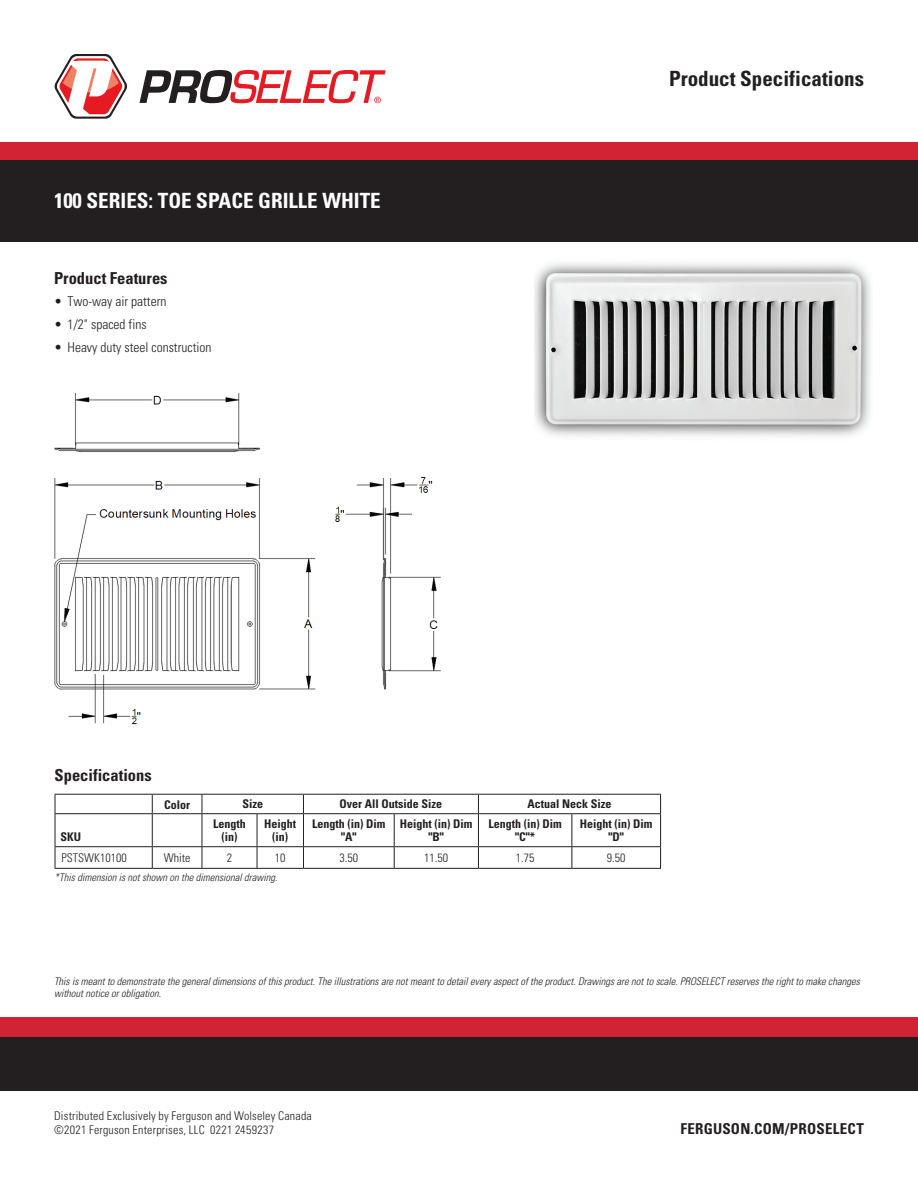
<style>
.page{position:relative;width:918px;height:1188px;background:#fff}
.page>*{position:absolute;margin:0;border:0;box-sizing:border-box;transform-origin:0 0}
.t1{font:700 condensed 21px "Univers LT Std";color:#fff}
.t2{font:700 condensed 21px "Univers LT Std";color:#231f20}
.t3{font:700 condensed 16.5px "Univers LT Std";color:#231f20}
.t4{font:700 condensed 15px "Univers LT Std";letter-spacing:.015em;color:#231f20}
.t5{font:300 condensed 13.5px "Univers LT Std";color:#231f20}
.t6{font:700 condensed 12px/13.5px "Univers LT Std";color:#231f20;text-align:center}
.t7{font:300 condensed 12px/14.4px "Univers LT Std";letter-spacing:.015em;color:#231f20}
.t8{font:italic 300 condensed 10.5px/12.6px "Univers LT Std";color:#231f20}
</style>
<div class="page">
<div style="left:0;top:1017px;width:918px;height:21px;background:#d22334"></div>
<div style="left:0;top:1037px;width:918px;height:54px;background:#231f20"></div>
<div style="left:0;top:142px;width:918px;height:20px;background:#d22334"></div>
<div style="left:0;top:160px;width:918px;height:82px;background:#231f20"></div>
<svg style="left:55px;top:54px;width:72px;height:65px"></svg>
<svg style="left:139px;top:70px;width:247px;height:33px"></svg>
<img style="left:534px;top:262px;width:337px;height:175px">
<img style="left:54px;top:393px;width:387px;height:332px">
<hr style="left:55px;top:794px;width:97px;height:1px;background:#231f20">
<svg style="left:55px;top:795px;width:1px;height:18px"></svg>
<hr style="left:152px;top:794px;width:50px;height:1px;background:#231f20">
<hr style="left:202px;top:794px;width:55px;height:1px;background:#231f20">
<hr style="left:257px;top:794px;width:46px;height:1px;background:#231f20">
<hr style="left:303px;top:794px;width:91px;height:1px;background:#231f20">
<hr style="left:394px;top:794px;width:84px;height:1px;background:#231f20">
<hr style="left:478px;top:794px;width:94px;height:1px;background:#231f20">
<hr style="left:572px;top:794px;width:89px;height:1px;background:#231f20">
<hr style="left:55px;top:813px;width:97px;height:1px;background:#231f20">
<hr style="left:55px;top:814px;width:1px;height:32px;background:#231f20">
<hr style="left:152px;top:813px;width:50px;height:1px;background:#231f20">
<hr style="left:202px;top:813px;width:55px;height:1px;background:#231f20">
<hr style="left:257px;top:813px;width:46px;height:1px;background:#231f20">
<hr style="left:303px;top:813px;width:91px;height:1px;background:#231f20">
<hr style="left:394px;top:813px;width:84px;height:1px;background:#231f20">
<hr style="left:478px;top:813px;width:94px;height:1px;background:#231f20">
<hr style="left:572px;top:813px;width:89px;height:1px;background:#231f20">
<svg style="left:152px;top:795px;width:1px;height:18px"></svg>
<svg style="left:202px;top:795px;width:1px;height:18px"></svg>
<svg style="left:303px;top:795px;width:1px;height:18px"></svg>
<svg style="left:478px;top:795px;width:1px;height:18px"></svg>
<svg style="left:660px;top:795px;width:1px;height:18px"></svg>
<hr style="left:152px;top:814px;width:1px;height:32px;background:#231f20">
<hr style="left:202px;top:814px;width:1px;height:32px;background:#231f20">
<hr style="left:257px;top:814px;width:1px;height:32px;background:#231f20">
<hr style="left:303px;top:814px;width:1px;height:32px;background:#231f20">
<hr style="left:394px;top:814px;width:1px;height:32px;background:#231f20">
<hr style="left:478px;top:814px;width:1px;height:32px;background:#231f20">
<hr style="left:571px;top:814px;width:1px;height:32px;background:#231f20">
<hr style="left:660px;top:814px;width:1px;height:32px;background:#231f20">
<hr style="left:55px;top:846px;width:97px;height:1px;background:#231f20">
<svg style="left:55px;top:847px;width:1px;height:21px"></svg>
<hr style="left:152px;top:846px;width:50px;height:1px;background:#231f20">
<svg style="left:152px;top:847px;width:1px;height:21px"></svg>
<hr style="left:202px;top:846px;width:55px;height:1px;background:#231f20">
<svg style="left:202px;top:847px;width:1px;height:21px"></svg>
<hr style="left:257px;top:846px;width:46px;height:1px;background:#231f20">
<svg style="left:257px;top:847px;width:1px;height:21px"></svg>
<hr style="left:303px;top:846px;width:91px;height:1px;background:#231f20">
<svg style="left:303px;top:847px;width:1px;height:21px"></svg>
<hr style="left:394px;top:846px;width:84px;height:1px;background:#231f20">
<svg style="left:394px;top:847px;width:1px;height:21px"></svg>
<hr style="left:478px;top:846px;width:94px;height:1px;background:#231f20">
<svg style="left:478px;top:847px;width:1px;height:21px"></svg>
<hr style="left:572px;top:846px;width:89px;height:1px;background:#231f20">
<svg style="left:571px;top:847px;width:1px;height:21px"></svg>
<svg style="left:660px;top:847px;width:1px;height:21px"></svg>
<hr style="left:55px;top:868px;width:97px;height:1px;background:#231f20">
<hr style="left:152px;top:868px;width:50px;height:1px;background:#231f20">
<hr style="left:202px;top:868px;width:55px;height:1px;background:#231f20">
<hr style="left:257px;top:868px;width:46px;height:1px;background:#231f20">
<hr style="left:303px;top:868px;width:91px;height:1px;background:#231f20">
<hr style="left:394px;top:868px;width:84px;height:1px;background:#231f20">
<hr style="left:478px;top:868px;width:94px;height:1px;background:#231f20">
<hr style="left:572px;top:868px;width:89px;height:1px;background:#231f20">
<h1 class="t1" style="left:54px;top:188px;width:328px">100 SERIES: TOE SPACE GRILLE WHITE</h1>
<h2 class="t3" style="left:54px;top:268px;width:115px">Product Features</h2>
<p class="t5" style="left:54px;top:293px;width:114px">• Two-way air pattern</p>
<p class="t5" style="left:54px;top:316px;width:94px">• 1/2" spaced fins</p>
<p class="t5" style="left:54px;top:339px;width:159px">• Heavy duty steel construction</p>
<h1 class="t2" style="left:669px;top:66px;width:196px">Product Specifications</h1>
<h2 class="t3" style="left:55px;top:765px;width:99px">Specifications</h2>
<p class="t6" style="left:60px;top:830px;width:22px">SKU</p>
<p class="t6" style="left:164px;top:798px;width:28px">Color</p>
<p class="t6" style="left:242px;top:797px;width:22px">Size</p>
<p class="t6" style="left:340px;top:797px;width:104px">Over All Outside Size</p>
<p class="t6" style="left:528px;top:797px;width:86px">Actual Neck Size</p>
<p class="t6" style="left:213px;top:817px;width:34px">Length (in)</p>
<p class="t6" style="left:264px;top:817px;width:34px">Height (in)</p>
<p class="t6" style="left:312px;top:817px;width:75px">Length (in) Dim "A"</p>
<p class="t6" style="left:400px;top:817px;width:74px">Height (in) Dim "B"</p>
<p class="t6" style="left:488px;top:817px;width:75px">Length (in) Dim "C"*</p>
<p class="t6" style="left:580px;top:817px;width:74px">Height (in) Dim "D"</p>
<p class="t7" style="left:61px;top:850px;width:67px">PSTSWK10100</p>
<p class="t7" style="left:164px;top:850px;width:28px">White</p>
<p class="t7" style="left:227px;top:850px;width:7px">2</p>
<p class="t7" style="left:275px;top:850px;width:12px">10</p>
<p class="t7" style="left:339px;top:850px;width:20px">3.50</p>
<p class="t7" style="left:424px;top:850px;width:25px">11.50</p>
<p class="t7" style="left:516px;top:850px;width:20px">1.75</p>
<p class="t7" style="left:607px;top:850px;width:20px">9.50</p>
<p class="t8" style="left:55px;top:871px;width:224px">*This dimension is not shown on the dimensional drawing.</p>
<p class="t8" style="left:54px;top:975px;width:807px">This is meant to demonstrate the general dimensions of this product. The illustrations are not meant to detail every aspect of the product. Drawings are not to scale. PROSELECT reserves the right to make changes without notice or obligation.</p>
<p class="t7" style="left:54px;top:1108px;width:259px">Distributed Exclusively by Ferguson and Wolseley Canada ©2021 Ferguson Enterprises, LLC 0221 2459237</p>
<h3 class="t4" style="left:680px;top:1119px;width:185px">FERGUSON.COM/PROSELECT</h3>
</div>
